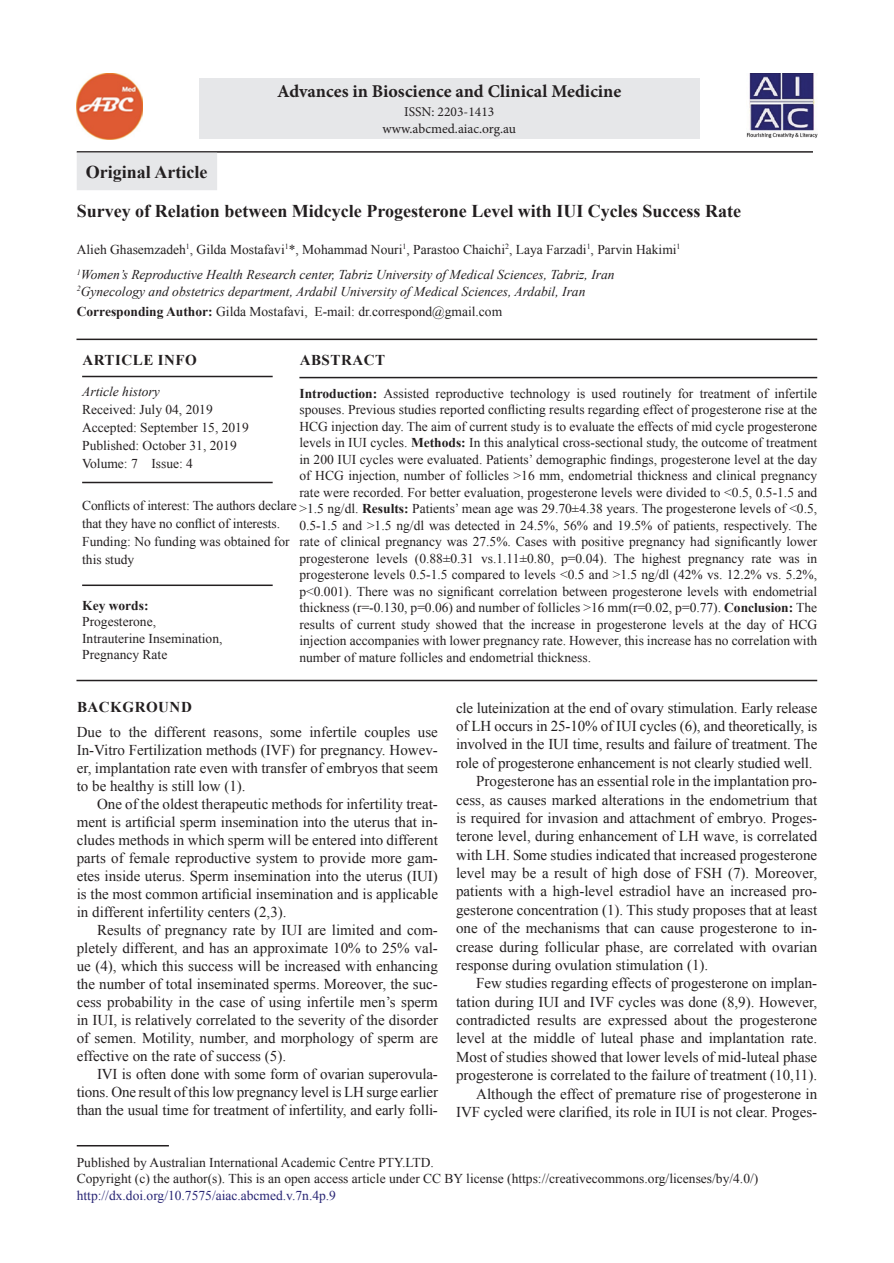
<style>
.page{position:relative;width:894px;height:1263px;background:#fff}
.page>*{position:absolute;margin:0;border:0;box-sizing:border-box;transform-origin:0 0}
.AT{font:700 18px "Times New Roman";color:#231f20}
.J_Name{font:700 18px "Minion Pro";color:#231f20}
.AH{font:700 18px "Times New Roman";color:#231f20}
.TX{font:15px/18.3px "Times New Roman";color:#231f20;text-align:justify}
.TXFL{font:15px/18px "Times New Roman";color:#231f20;text-align:justify}
.ART_INFO{font:700 15px "Times New Roman";letter-spacing:.035em;color:#231f20}
.ABSH{font:700 15px "Times New Roman";letter-spacing:.035em;color:#231f20}
.ABS{font:13.5px/16.5px "Times New Roman";color:#231f20;text-align:justify}
.PUB_Details{font:13.5px/16.5px "Times New Roman";color:#231f20}
.AFF{font:italic 13.5px/16.5px "Times New Roman";color:#231f20}
.HIS_1{font:13.5px/18px "Times New Roman";letter-spacing:-.01em;color:#231f20}
.HIS{font:13.5px/18px "Times New Roman";color:#231f20}
.AU{font:13.5px "Times New Roman";color:#231f20}
.ADD{font:13.5px "Times New Roman";color:#231f20}
.KWD{font:13.5px/16.5px "Times New Roman";color:#231f20}
.ISSN_Web{font:13.5px "Minion Pro";color:#231f20}
.ISSN_Num{font:13.5px "Minion Pro";color:#231f20}
.s1{font-weight:700}
.s2{font-style:italic}
.s3{color:#282574}
</style>
<div class="page">
<hr style="left:77px;top:151px;width:735px;height:2px;background:#231f20">
<div style="left:77px;top:153px;width:140px;height:37px;background:#e6e7e9"></div>
<hr style="left:76px;top:338px;width:740px;height:2px;background:#231f20">
<hr style="left:299px;top:377px;width:517px;height:1px;background:#231f20">
<hr style="left:76px;top:680px;width:740px;height:1px;background:#231f20">
<hr style="left:77px;top:1145px;width:92px;height:1px;background:#231f20">
<div style="left:199px;top:78px;width:500px;height:61px;background:#e6e7e9"></div>
<img style="left:746px;top:73px;width:70px;height:65px">
<img style="left:77px;top:73px;width:65px;height:66px">
<hr style="left:82px;top:376px;width:190px;height:1px;background:#231f20">
<hr style="left:82px;top:482px;width:190px;height:1px;background:#231f20">
<hr style="left:82px;top:584px;width:190px;height:2px;background:#231f20">
<p class="J_Name" style="left:277px;top:79px;width:345px">Advances in Bioscience and Clinical Medicine</p>
<p class="ISSN_Num" style="left:404px;top:103px;width:92px">ISSN: 2203-1413</p>
<p class="ISSN_Web" style="left:382px;top:119px;width:135px">www.abcmed.aiac.org.au</p>
<p class="AH" style="left:86px;top:159px;width:123px">Original Article</p>
<p class="AT" style="left:77px;top:198px;width:665px">Survey of Relation between Midcycle Progesterone Level with IUI Cycles Success Rate</p>
<p class="AU" style="left:77px;top:239px;width:605px">Alieh Ghasemzadeh<sup>1</sup>, Gilda Mostafavi<sup>1</sup>*, Mohammad Nouri<sup>1</sup>, Parastoo Chaichi<sup>2</sup>, Laya Farzadi<sup>1</sup>, Parvin Hakimi<sup>1</sup></p>
<p class="AFF" style="left:77px;top:266px;width:539px"><sup>1</sup>Women’s Reproductive Health Research center, Tabriz University of Medical Sciences, Tabriz, Iran<br><sup>2</sup>Gynecology and obstetrics department, Ardabil University of Medical Sciences, Ardabil, Iran</p>
<p class="ADD" style="left:77px;top:302px;width:427px"><span class="s1">Corresponding Author:</span> Gilda Mostafavi, E-mail: dr.correspond@gmail.com</p>
<p class="ABSH" style="left:299px;top:349px;width:87px">ABSTRACT</p>
<p class="ABS" style="left:299px;top:384px;width:519px"><span class="s1">Introduction:</span> Assisted reproductive technology is used routinely for treatment of infertile spouses. Previous studies reported conflicting results regarding effect of progesterone rise at the HCG injection day. The aim of current study is to evaluate the effects of mid cycle progesterone levels in IUI cycles. <span class="s1">Methods:</span> In this analytical cross-sectional study, the outcome of treatment in 200 IUI cycles were evaluated. Patients’ demographic findings, progesterone level at the day of HCG injection, number of follicles &gt;16 mm, endometrial thickness and clinical pregnancy rate were recorded. For better evaluation, progesterone levels were divided to &lt;0.5, 0.5-1.5 and &gt;1.5 ng/dl. <span class="s1">Results:</span> Patients’ mean age was 29.70±4.38 years. The progesterone levels of &lt;0.5, 0.5-1.5 and &gt;1.5 ng/dl was detected in 24.5%, 56% and 19.5% of patients, respectively. The rate of clinical pregnancy was 27.5%. Cases with positive pregnancy had significantly lower progesterone levels (0.88±0.31 vs.1.11±0.80, p=0.04). The highest pregnancy rate was in progesterone levels 0.5-1.5 compared to levels &lt;0.5 and &gt;1.5 ng/dl (42% vs. 12.2% vs. 5.2%, p&lt;0.001). There was no significant correlation between progesterone levels with endometrial thickness (r=-0.130, p=0.06) and number of follicles &gt;16 mm(r=0.02, p=0.77). <span class="s1">Conclusion:</span> The results of current study showed that the increase in progesterone levels at the day of HCG injection accompanies with lower pregnancy rate. However, this increase has no correlation with number of mature follicles and endometrial thickness.</p>
<p class="ART_INFO" style="left:82px;top:349px;width:116px">ARTICLE INFO</p>
<p class="HIS" style="left:82px;top:382px;width:132px"><span class="s2">Article history<br></span>Received: July 04, 2019</p>
<p class="HIS" style="left:82px;top:418px;width:168px">Accepted: September 15, 2019</p>
<p class="HIS" style="left:82px;top:436px;width:156px">Published: October 31, 2019<br>Volume: 7 Issue: 4</p>
<p class="HIS_1" style="left:82px;top:496px;width:216px">Conflicts of interest: The authors declare that they have no conflict of interests.<br>Funding: No funding was obtained for this study</p>
<p class="KWD" style="left:82px;top:597px;width:142px"><span class="s1">Key words:<br></span>Progesterone,<br>Intrauterine Insemination,<br>Pregnancy Rate</p>
<h1 class="ART_INFO" style="left:77px;top:696px;width:116px">BACKGROUND</h1>
<p class="TXFL" style="left:77px;top:722px;width:362px">Due to the different reasons, some infertile couples use In-Vitro Fertilization methods (IVF) for pregnancy. Howev&shy;er, implantation rate even with transfer of embryos that seem to be healthy is still low (1).</p>
<p class="TX" style="left:77px;top:794px;width:362px;text-indent:20px">One of the oldest therapeutic methods for infertility treat&shy;ment is artificial sperm insemination into the uterus that in&shy;cludes methods in which sperm will be entered into different parts of female reproductive system to provide more gam&shy;etes inside uterus. Sperm insemination into the uterus (IUI) is the most common artificial insemination and is applicable in different infertility centers (2,3).</p>
<p class="TX" style="left:77px;top:920px;width:362px;text-indent:20px">Results of pregnancy rate by IUI are limited and com&shy;pletely different, and has an approximate 10% to 25% val&shy;ue (4), which this success will be increased with enhancing the number of total inseminated sperms. Moreover, the suc&shy;cess probability in the case of using infertile men’s sperm in IUI, is relatively correlated to the severity of the disorder of semen. Motility, number, and morphology of sperm are effective on the rate of success (5).</p>
<p class="TX" style="left:77px;top:1064px;width:362px;text-indent:20px">IVI is often done with some form of ovarian superovula&shy;tions. One result of this low pregnancy level is LH surge earlier than the usual time for treatment of infertility, and early folli-</p>
<p class="PUB_Details" style="left:77px;top:1153px;width:682px">Published by Australian International Academic Centre PTY.LTD.<br>Copyright (c) the author(s). This is an open access article under CC BY license (https://creativecommons.org/licenses/by/4.0/) <span class="s3">http://dx.doi.org/10.7575/aiac.abcmed.v.7n.4p.9</span></p>
<p class="TX" style="left:456px;top:698px;width:363px">cle luteinization at the end of ovary stimulation. Early release of LH occurs in 25-10% of IUI cycles (6), and theoretically, is involved in the IUI time, results and failure of treatment. The role of progesterone enhancement is not clearly studied well.</p>
<p class="TX" style="left:456px;top:771px;width:362px;text-indent:20px">Progesterone has an essential role in the implantation pro&shy;cess, as causes marked alterations in the endometrium that is required for invasion and attachment of embryo. Proges&shy;terone level, during enhancement of LH wave, is correlated with LH. Some studies indicated that increased progesterone level may be a result of high dose of FSH (7). Moreover, patients with a high-level estradiol have an increased pro&shy;gesterone concentration (1). This study proposes that at least one of the mechanisms that can cause progesterone to in&shy;crease during follicular phase, are correlated with ovarian response during ovulation stimulation (1).</p>
<p class="TX" style="left:456px;top:973px;width:362px;text-indent:20px">Few studies regarding effects of progesterone on implan&shy;tation during IUI and IVF cycles was done (8,9). However, contradicted results are expressed about the progesterone level at the middle of luteal phase and implantation rate.<br>Most of studies showed that lower levels of mid-luteal phase progesterone is correlated to the failure of treatment (10,11).</p>
<p class="TX" style="left:456px;top:1083px;width:362px;text-align:right">Although the effect of premature rise of progesterone in<br>IVF cycled were clarified, its role in IUI is not clear. Proges-</p>
</div>
